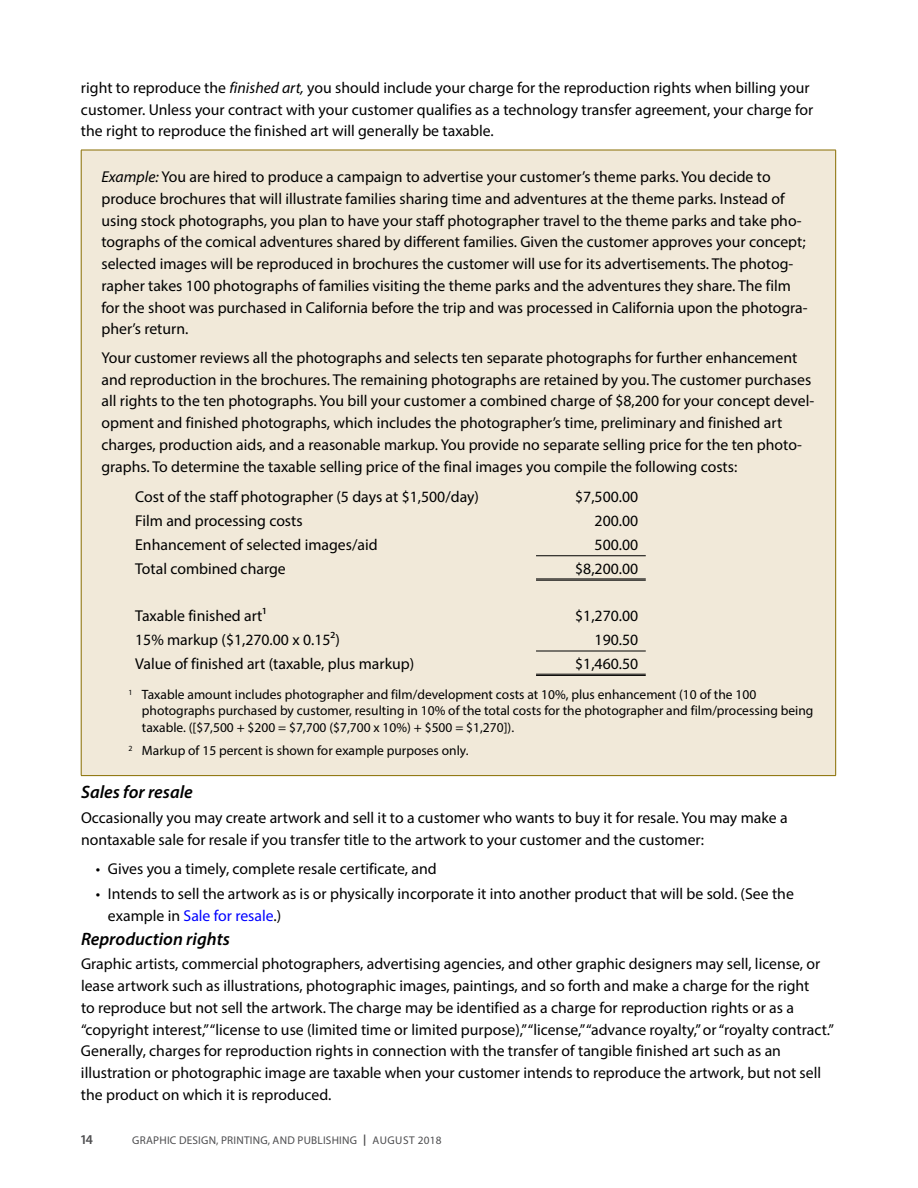
<style>
.page{position:relative;width:918px;height:1188px;background:#fff}
.page>*{position:absolute;margin:0;border:0;box-sizing:border-box;transform-origin:0 0}
.t1{font:italic 600 18px "Myriad Pro";color:#000}
.t2{font:15.75px/21.8px "Myriad Pro";color:#000}
.t3{font:15.75px "Myriad Pro";color:#00f}
.t4{font:13.5px/16.2px "Myriad Pro";color:#000}
.t5{font:600 13.5px "Myriad Pro";color:#4d4d4f}
.t6{font:11.25px "Myriad Pro";letter-spacing:.02em;color:#4d4d4f}
.s1{font-style:italic}
.s2{color:#000}
.s3{font-weight:700}
</style>
<div class="page">
<div style="left:81px;top:150px;width:755px;height:626px;background:#f1e9d9"></div>
<hr style="left:536px;top:675px;width:110px;height:1px;background:#000">
<hr style="left:81px;top:775px;width:755px;height:1px;background:#886d00">
<hr style="left:835px;top:150px;width:1px;height:625px;background:#886d00">
<hr style="left:81px;top:150px;width:1px;height:625px;background:#886d00">
<hr style="left:81px;top:150px;width:755px;height:1px;background:#886d00">
<hr style="left:536px;top:555px;width:110px;height:1px;background:#000">
<hr style="left:536px;top:579px;width:110px;height:1px;background:#000">
<hr style="left:536px;top:580px;width:110px;height:1px;background:#000">
<hr style="left:536px;top:674px;width:110px;height:1px;background:#000">
<hr style="left:536px;top:651px;width:110px;height:1px;background:#000">
<p class="t2" style="left:81px;top:76px;width:734px">right to reproduce the <span class="s1">finished art,</span> you should include your charge for the reproduction rights when billing your customer. Unless your contract with your customer qualifies as a technology transfer agreement, your charge for the right to reproduce the finished art will generally be taxable.</p>
<p class="t2" style="left:101px;top:166px;width:708px"><span class="s1">Example:</span> You are hired to produce a campaign to advertise your customer’s theme parks. You decide to produce brochures that will illustrate families sharing time and adventures at the theme parks. Instead of using stock photographs, you plan to have your staff photographer travel to the theme parks and take pho&shy;tographs of the comical adventures shared by different families. Given the customer approves your concept; selected images will be reproduced in brochures the customer will use for its advertisements. The photog&shy;rapher takes 100 photographs of families visiting the theme parks and the adventures they share. The film for the shoot was purchased in California before the trip and was processed in California upon the photogra&shy;pher’s return.</p>
<p class="t2" style="left:101px;top:346px;width:714px">Your customer reviews all the photographs and selects ten separate photographs for further enhancement and reproduction in the brochures. The remaining photographs are retained by you. The customer purchases all rights to the ten photographs. You bill your customer a combined charge of $8,200 for your concept devel&shy;opment and finished photographs, which includes the photographer’s time, preliminary and finished art charges, production aids, and a reasonable markup. You provide no separate selling price for the ten photo&shy;graphs. To determine the taxable selling price of the final images you compile the following costs:</p>
<p class="t2" style="left:135px;top:486px;width:345px">Cost of the staff photographer (5 days at $1,500/day)</p>
<p class="t2" style="left:575px;top:486px;width:65px">$7,500.00</p>
<p class="t2" style="left:135px;top:510px;width:169px">Film and processing costs</p>
<p class="t2" style="left:595px;top:510px;width:45px">200.00</p>
<p class="t2" style="left:595px;top:533px;width:45px">500.00</p>
<p class="t2" style="left:575px;top:557px;width:65px">$8,200.00</p>
<p class="t2" style="left:135px;top:533px;width:244px">Enhancement of selected images/aid</p>
<p class="t2" style="left:135px;top:557px;width:152px">Total combined charge</p>
<p class="t2" style="left:135px;top:605px;width:133px">Taxable finished art¹</p>
<p class="t2" style="left:575px;top:605px;width:65px">$1,270.00</p>
<p class="t2" style="left:135px;top:629px;width:206px">15% markup ($1,270.00 x 0.15²)</p>
<p class="t2" style="left:135px;top:652px;width:281px">Value of finished art (taxable, plus markup)</p>
<p class="t2" style="left:595px;top:629px;width:45px">190.50</p>
<p class="t2" style="left:575px;top:652px;width:65px">$1,460.50</p>
<p class="t4" style="left:142px;top:686px;width:673px;text-indent:-14px"><sup>1</sup> Taxable amount includes photographer and film/development costs at 10%, plus enhancement (10 of the 100 photographs purchased by customer, resulting in 10% of the total costs for the photographer and film/processing being taxable. ([$7,500 + $200 = $7,700 ($7,700 x 10%) + $500 = $1,270]).</p>
<p class="t4" style="left:128px;top:743px;width:342px"><sup>2</sup> Markup of 15 percent is shown for example purposes only.</p>
<h4 class="t1" style="left:81px;top:781px;width:113px">Sales for resale</h4>
<p class="t2" style="left:81px;top:807px;width:708px">Occasionally you may create artwork and sell it to a customer who wants to buy it for resale. You may make a nontaxable sale for resale if you transfer title to the artwork to your customer and the customer:</p>
<p class="t2" style="left:96px;top:858px;width:342px">• Gives you a timely, complete resale certificate, and</p>
<p class="t2" style="left:96px;top:882px;width:699px">• Intends to sell the artwork as is or physically incorporate it into another product that will be sold. (See the</p>
<p class="t3" style="left:108px;top:906px;width:175px"><span class="s2">example in</span> Sale for resale<span class="s2">.)</span></p>
<h4 class="t1" style="left:81px;top:927px;width:150px">Reproduction rights</h4>
<p class="t2" style="left:81px;top:953px;width:754px">Graphic artists, commercial photographers, advertising agencies, and other graphic designers may sell, license, or lease artwork such as illustrations, photographic images, paintings, and so forth and make a charge for the right<br>to reproduce but not sell the artwork. The charge may be identified as a charge for reproduction rights or as a “copyright interest,”“license to use (limited time or limited purpose),”“license,”“advance royalty,” or “royalty contract.” Generally, charges for reproduction rights in connection with the transfer of tangible finished art such as an illustration or photographic image are taxable when your customer intends to reproduce the artwork, but not sell the product on which it is reproduced.</p>
<p class="t5" style="left:81px;top:1131px;width:13px">14</p>
<p class="t6" style="left:132px;top:1133px;width:311px">GRAPHIC DESIGN, PRINTING, AND PUBLISHING <span class="s3">|</span> AUGUST 2018</p>
</div>
